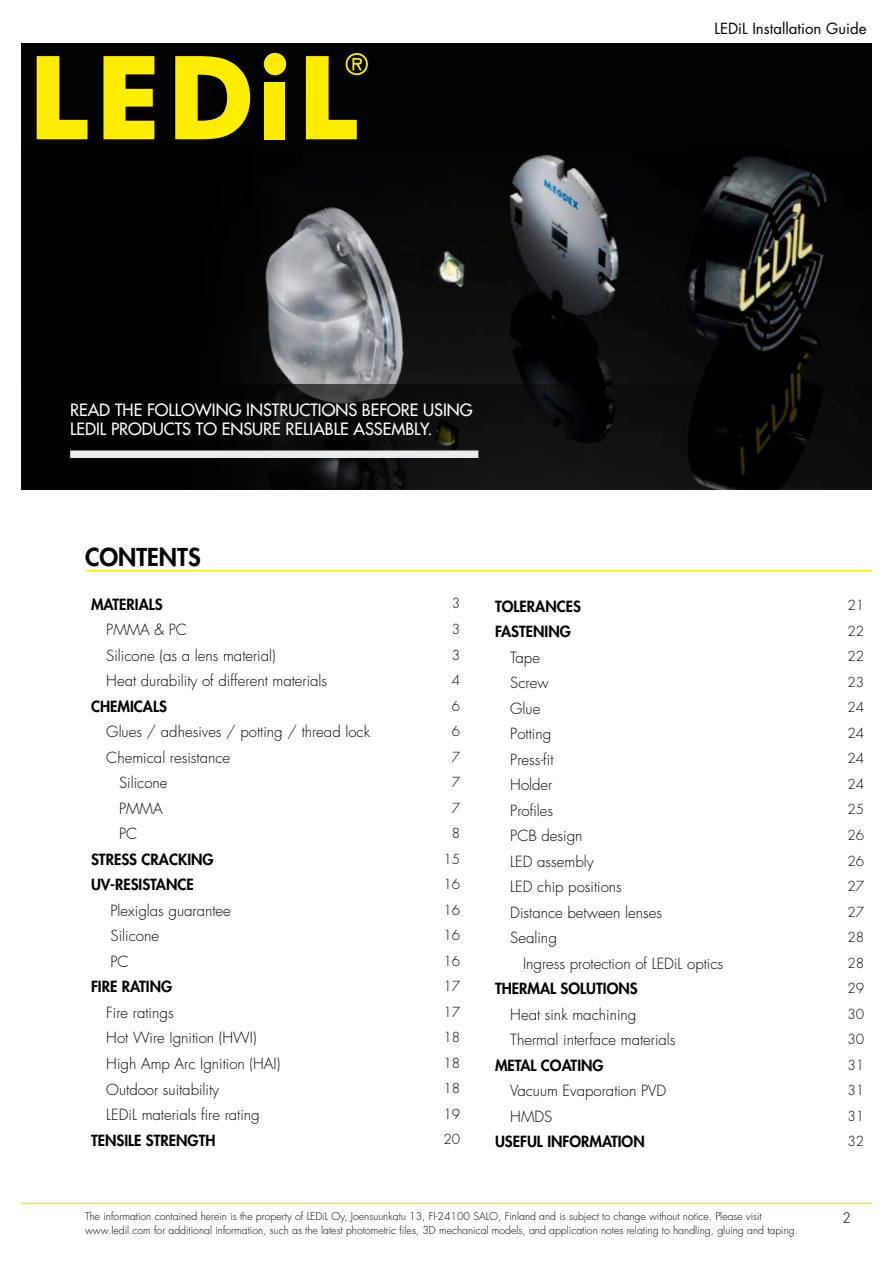
<style>
.page{position:relative;width:893px;height:1263px;background:#fff}
.page>*{position:absolute;margin:0;border:0;box-sizing:border-box;transform-origin:0 0}
.t1{font:800 24px "Futura Std";color:#000}
.t2{font:500 16.5px/19.8px "Futura Std";color:#fff}
.t3{font:300 15px "Futura Std";color:#000}
.t4{font:800 15px "Futura Std";color:#000}
.t5{font:15px "Futura Std";color:#000}
.t6{font:300 15px "DIN";color:#000}
.t7{font:300 13.5px "Futura Std";color:#000}
.t8{font:300 10.5px/13.5px "Futura Std";color:#000}
</style>
<div class="page">
<div style="left:21px;top:43px;width:851px;height:107px;background:#020203"></div>
<svg style="left:37px;top:56px;width:50px;height:83px"></svg>
<svg style="left:103px;top:56px;width:51px;height:83px"></svg>
<svg style="left:175px;top:56px;width:75px;height:83px"></svg>
<div style="left:264px;top:53px;width:22px;height:22px;background:#ffed00;border-radius:50%"></div>
<div style="left:265px;top:82px;width:20px;height:57px;background:#ffed00"></div>
<svg style="left:306px;top:53px;width:62px;height:86px"></svg>
<hr style="left:21px;top:1203px;width:851px;height:1px;background:#ffed00">
<div style="left:21px;top:150px;width:851px;height:340px;background:linear-gradient(to right,#060607,#0e0e0d)"></div>
<img style="left:260px;top:154px;width:568px;height:230px">
<hr style="left:85px;top:570px;width:787px;height:1px;background:#ffed00">
<div style="left:70px;top:450px;width:408px;height:8px;background:#ebebeb"></div>
<p class="t5" style="left:714px;top:19px;width:154px">LEDiL Installation Guide</p>
<p class="t2" style="left:70px;top:400px;width:404px">READ THE FOLLOWING INSTRUCTIONS BEFORE USING<br>LEDIL PRODUCTS TO ENSURE RELIABLE ASSEMBLY.</p>
<h1 class="t1" style="left:85px;top:541px;width:117px">CONTENTS</h1>
<p class="t4" style="left:91px;top:595px;width:73px">MATERIALS</p>
<p class="t7" style="left:452px;top:595px;width:10px">3</p>
<p class="t3" style="left:106px;top:621px;width:82px">PMMA &amp; PC</p>
<p class="t7" style="left:452px;top:621px;width:10px">3</p>
<p class="t3" style="left:106px;top:646px;width:171px">Silicone (as a lens material)</p>
<p class="t7" style="left:452px;top:646px;width:10px">3</p>
<p class="t3" style="left:106px;top:672px;width:222px">Heat durability of different materials</p>
<p class="t7" style="left:452px;top:672px;width:10px">4</p>
<p class="t4" style="left:91px;top:697px;width:77px">CHEMICALS</p>
<p class="t7" style="left:452px;top:697px;width:10px">6</p>
<p class="t3" style="left:106px;top:723px;width:265px">Glues / adhesives / potting / thread lock</p>
<p class="t7" style="left:452px;top:723px;width:10px">6</p>
<p class="t3" style="left:106px;top:748px;width:125px">Chemical resistance</p>
<p class="t7" style="left:452px;top:748px;width:10px">7</p>
<p class="t3" style="left:119px;top:774px;width:50px">Silicone</p>
<p class="t7" style="left:452px;top:774px;width:10px">7</p>
<p class="t3" style="left:119px;top:799px;width:45px">PMMA</p>
<p class="t7" style="left:452px;top:799px;width:10px">7</p>
<p class="t3" style="left:119px;top:825px;width:20px">PC</p>
<p class="t7" style="left:452px;top:825px;width:10px">8</p>
<p class="t4" style="left:91px;top:850px;width:124px">STRESS CRACKING</p>
<p class="t7" style="left:443px;top:850px;width:18px">15</p>
<p class="t4" style="left:91px;top:875px;width:104px">UV-RESISTANCE</p>
<p class="t7" style="left:443px;top:876px;width:18px">16</p>
<p class="t3" style="left:111px;top:901px;width:122px">Plexiglas guarantee</p>
<p class="t7" style="left:443px;top:901px;width:18px">16</p>
<p class="t3" style="left:111px;top:927px;width:50px">Silicone</p>
<p class="t7" style="left:443px;top:927px;width:18px">16</p>
<p class="t3" style="left:111px;top:952px;width:20px">PC</p>
<p class="t7" style="left:443px;top:952px;width:18px">16</p>
<p class="t4" style="left:91px;top:977px;width:83px">FIRE RATING</p>
<p class="t7" style="left:443px;top:978px;width:18px">17</p>
<p class="t3" style="left:106px;top:1003px;width:69px">Fire ratings</p>
<p class="t7" style="left:443px;top:1004px;width:18px">17</p>
<p class="t3" style="left:106px;top:1029px;width:152px">Hot Wire Ignition (HWI)</p>
<p class="t7" style="left:443px;top:1029px;width:18px">18</p>
<p class="t3" style="left:106px;top:1054px;width:175px">High Amp Arc Ignition (HAI)</p>
<p class="t7" style="left:443px;top:1055px;width:18px">18</p>
<p class="t3" style="left:106px;top:1080px;width:114px">Outdoor suitability</p>
<p class="t7" style="left:443px;top:1080px;width:18px">18</p>
<p class="t3" style="left:106px;top:1105px;width:155px">LEDiL materials fire rating</p>
<p class="t7" style="left:443px;top:1106px;width:18px">19</p>
<p class="t4" style="left:91px;top:1130px;width:126px">TENSILE STRENGTH</p>
<p class="t7" style="left:443px;top:1131px;width:18px">20</p>
<p class="t4" style="left:495px;top:596px;width:87px">TOLERANCES</p>
<p class="t7" style="left:847px;top:597px;width:18px">21</p>
<p class="t4" style="left:495px;top:622px;width:77px">FASTENING</p>
<p class="t7" style="left:847px;top:623px;width:18px">22</p>
<p class="t3" style="left:510px;top:648px;width:31px">Tape</p>
<p class="t7" style="left:847px;top:648px;width:18px">22</p>
<p class="t3" style="left:510px;top:673px;width:40px">Screw</p>
<p class="t7" style="left:847px;top:674px;width:18px">23</p>
<p class="t3" style="left:510px;top:699px;width:32px">Glue</p>
<p class="t7" style="left:847px;top:699px;width:18px">24</p>
<p class="t3" style="left:510px;top:725px;width:42px">Potting</p>
<p class="t7" style="left:847px;top:725px;width:18px">24</p>
<p class="t3" style="left:510px;top:750px;width:45px">Press-fit</p>
<p class="t7" style="left:847px;top:750px;width:18px">24</p>
<p class="t3" style="left:510px;top:776px;width:44px">Holder</p>
<p class="t7" style="left:847px;top:776px;width:18px">24</p>
<p class="t3" style="left:510px;top:801px;width:44px">Profiles</p>
<p class="t7" style="left:847px;top:801px;width:18px">25</p>
<p class="t3" style="left:510px;top:827px;width:74px">PCB design</p>
<p class="t7" style="left:847px;top:827px;width:18px">26</p>
<p class="t3" style="left:510px;top:852px;width:85px">LED assembly</p>
<p class="t7" style="left:847px;top:852px;width:18px">26</p>
<p class="t3" style="left:510px;top:878px;width:113px">LED chip positions</p>
<p class="t7" style="left:847px;top:878px;width:18px">27</p>
<p class="t3" style="left:510px;top:903px;width:153px">Distance between lenses</p>
<p class="t7" style="left:847px;top:903px;width:18px">27</p>
<p class="t3" style="left:510px;top:929px;width:48px">Sealing</p>
<p class="t7" style="left:847px;top:929px;width:18px">28</p>
<p class="t3" style="left:523px;top:954px;width:202px">Ingress protection of LEDiL optics</p>
<p class="t7" style="left:847px;top:954px;width:18px">28</p>
<p class="t4" style="left:495px;top:979px;width:144px">THERMAL SOLUTIONS</p>
<p class="t7" style="left:847px;top:980px;width:18px">29</p>
<p class="t3" style="left:510px;top:1005px;width:128px">Heat sink machining</p>
<p class="t7" style="left:847px;top:1005px;width:18px">30</p>
<p class="t3" style="left:510px;top:1031px;width:167px">Thermal interface materials</p>
<p class="t7" style="left:847px;top:1031px;width:18px">30</p>
<p class="t4" style="left:495px;top:1056px;width:110px">METAL COATING</p>
<p class="t7" style="left:847px;top:1056px;width:18px">31</p>
<p class="t3" style="left:510px;top:1082px;width:158px">Vacuum Evaporation PVD</p>
<p class="t7" style="left:847px;top:1082px;width:18px">31</p>
<p class="t3" style="left:510px;top:1107px;width:44px">HMDS</p>
<p class="t7" style="left:847px;top:1107px;width:18px">31</p>
<p class="t4" style="left:495px;top:1132px;width:151px">USEFUL INFORMATION</p>
<p class="t7" style="left:847px;top:1133px;width:18px">32</p>
<p class="t8" style="left:85px;top:1210px;width:715px">The information contained herein is the property of LEDiL Oy, Joensuunkatu 13, FI-24100 SALO, Finland and is subject to change without notice. Please visit www.ledil.com for additional information, such as the latest photometric files, 3D mechanical models, and application notes relating to handling, gluing and taping.</p>
<p class="t6" style="left:843px;top:1208px;width:9px">2</p>
</div>
